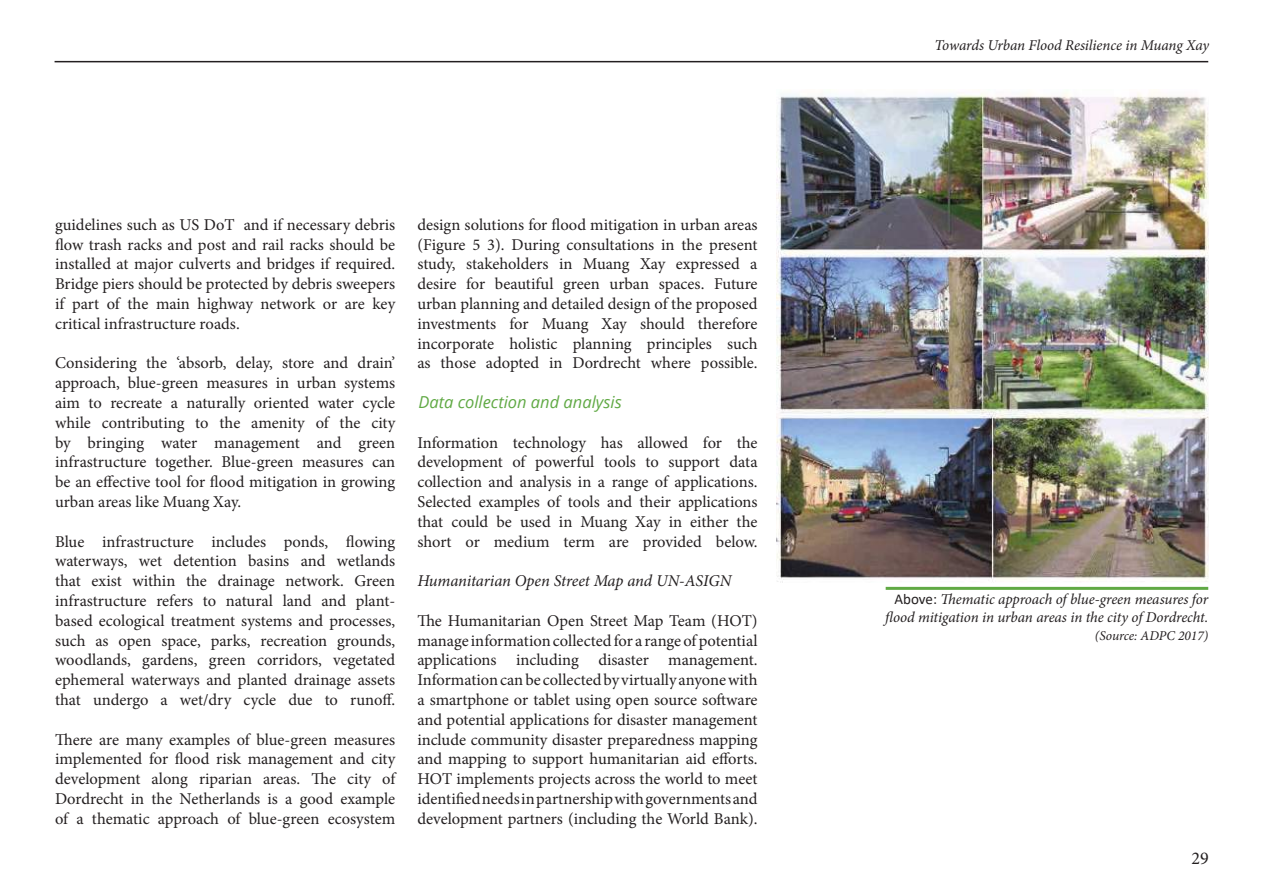
<style>
.page{position:relative;width:1263px;height:893px;background:#fff}
.page>*{position:absolute;margin:0;border:0;box-sizing:border-box;transform-origin:0 0}
.t1{font:18px "Minion Pro";color:#231f20}
.t2{font:16.5px/19.8px "Minion Pro";color:#231f20;text-align:justify}
.t3{font:italic 16.5px "Minion Pro";letter-spacing:-.01em;color:#231f20}
.t4{font:italic 16.5px "Open Sans";color:#60a944}
.t5{font:italic 15px/18px "Minion Pro";letter-spacing:-.01em;color:#231f20;text-align:right}
.t6{font:italic 13.5px "Minion Pro";color:#231f20}
.s1{font-family:"Calibri";font-style:normal}
</style>
<div class="page">
<hr style="left:55px;top:61px;width:1153px;height:1px;background:#231f20">
<img style="left:776px;top:92px;width:433px;height:491px">
<hr style="left:886px;top:587px;width:322px;height:3px;background:#60a944">
<p class="t2" style="left:55px;top:215px;width:342px">guidelines such as US DoT and if necessary debris flow trash racks and post and rail racks should be installed at major culverts and bridges if required.<br>Bridge piers should be protected by debris sweepers if part of the main highway network or are key critical infrastructure roads.</p>
<p class="t2" style="left:55px;top:353px;width:342px">Considering the ‘absorb, delay, store and drain’ approach, blue-green measures in urban systems aim to recreate a naturally oriented water cycle while contributing to the amenity of the city by bringing water management and green infrastructure together. Blue-green measures can be an effective tool for flood mitigation in growing urban areas like Muang Xay.</p>
<p class="t2" style="left:55px;top:531px;width:342px">Blue infrastructure includes ponds, flowing waterways, wet detention basins and wetlands that exist within the drainage network. Green infrastructure refers to natural land and plant&shy;based ecological treatment systems and processes, such as open space, parks, recreation grounds, woodlands, gardens, green corridors, vegetated ephemeral waterways and planted drainage assets that undergo a wet/dry cycle due to runoff.</p>
<p class="t2" style="left:55px;top:729px;width:342px">There are many examples of blue-green measures implemented for flood risk management and city development along riparian areas. The city of Dordrecht in the Netherlands is a good example of a thematic approach of blue-green ecosystem</p>
<p class="t2" style="left:417px;top:215px;width:342px">design solutions for flood mitigation in urban areas (Figure 5 3). During consultations in the present study, stakeholders in Muang Xay expressed a desire for beautiful green urban spaces. Future urban planning and detailed design of the proposed investments for Muang Xay should therefore incorporate holistic planning principles such as those adopted in Dordrecht where possible.</p>
<p class="t4" style="left:418px;top:391px;width:205px">Data collection and analysis</p>
<p class="t2" style="left:417px;top:432px;width:342px">Information technology has allowed for the development of powerful tools to support data collection and analysis in a range of applications.<br>Selected examples of tools and their applications that could be used in Muang Xay in either the short or medium term are provided below.</p>
<p class="t3" style="left:417px;top:570px;width:315px">Humanitarian Open Street Map and UN-ASIGN</p>
<p class="t2" style="left:417px;top:611px;width:342px">The Humanitarian Open Street Map Team (HOT) manage information collected for a range of potential applications including disaster management.<br>Information can be collected by virtually anyone with a smartphone or tablet using open source software and potential applications for disaster management include community disaster preparedness mapping and mapping to support humanitarian aid efforts.<br>HOT implements projects across the world to meet identified needs in partnership with governments and development partners (including the World Bank).</p>
<p class="t5" style="left:934px;top:36px;width:276px">Towards Urban Flood Resilience in Muang Xay</p>
<p class="t5" style="left:885px;top:590px;width:324px"><span class="s1">Above:</span> Thematic approach of blue-green measures for flood mitigation in urban areas in the city of Dordrecht.</p>
<p class="t6" style="left:1095px;top:626px;width:115px">(Source: ADPC 2017)</p>
<p class="t1" style="left:1191px;top:846px;width:19px">29</p>
</div>
